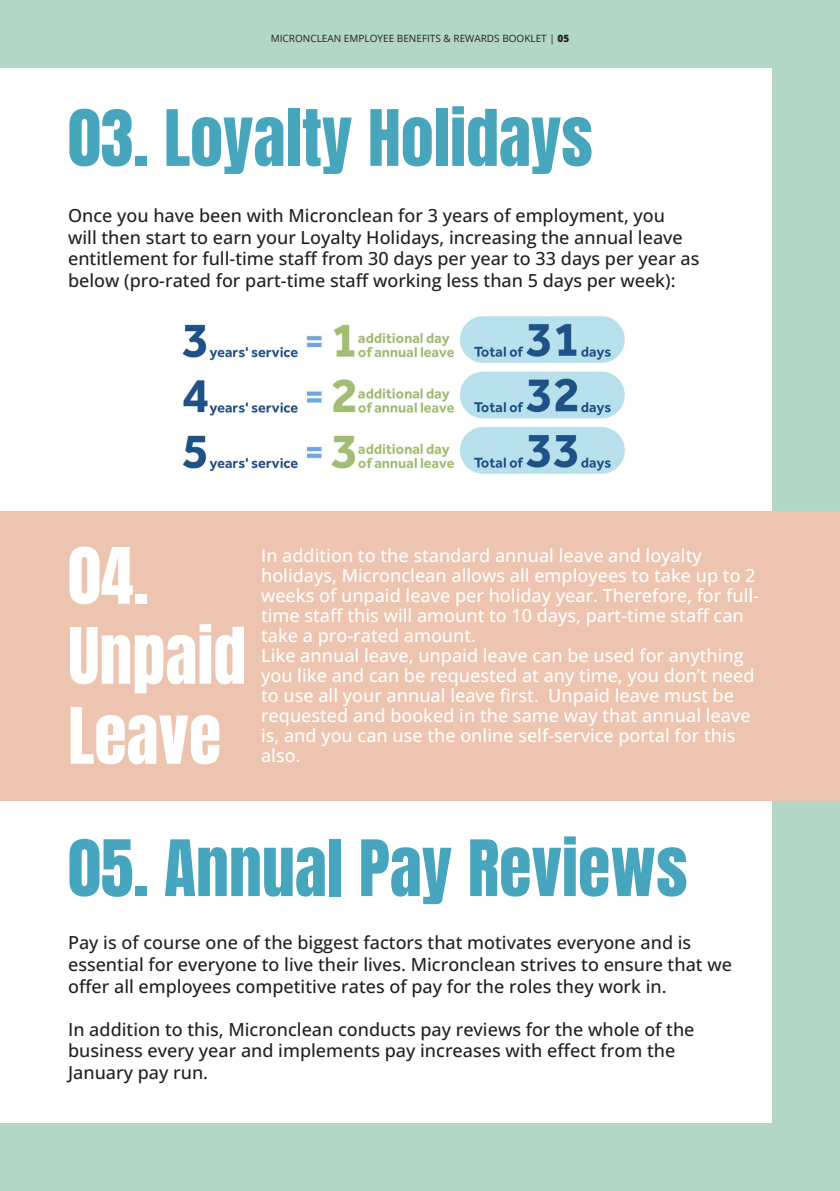
<style>
.page{position:relative;width:840px;height:1191px;background:#fff}
.page>*{position:absolute;margin:0;border:0;box-sizing:border-box;transform-origin:0 0}
.t1{font:66px "Anton";color:#47a6bd}
.t2{font:66px "Anton";color:#47a5bc}
.t3{font:66px "Anton";color:#fff}
.t4{font:500 18px/21.6px "Open Sans";color:#231f20}
.t5{font:500 18px/20px "Open Sans";color:#fff}
.t6{font:10px "Open Sans";color:#231f20}
.s1{font-weight:800}
</style>
<div class="page">
<div style="left:0;top:0;width:839px;height:1191px;background:#b2d7c7"></div>
<div style="left:0;top:68px;width:771px;height:1055px;background:#fff"></div>
<div style="left:0;top:511px;width:839px;height:290px;background:#edc4af"></div>
<img style="left:182px;top:316px;width:443px;height:158px">
<p class="t6" style="left:270px;top:31px;width:300px">MICRONCLEAN EMPLOYEE BENEFITS &amp; REWARDS BOOKLET | <span class="s1">05</span></p>
<p class="t2" style="left:68px;top:104px;width:526px">03. Loyalty Holidays</p>
<p class="t4" style="left:68px;top:204px;width:632px">Once you have been with Micronclean for 3 years of employment, you<br>will then start to earn your Loyalty Holidays, increasing the annual leave entitlement for full-time staff from 30 days per year to 33 days per year as below (pro-rated for part-time staff working less than 5 days per week):</p>
<p class="t3" style="left:68px;top:542px;width:82px">04.</p>
<p class="t3" style="left:68px;top:622px;width:180px">Unpaid</p>
<p class="t3" style="left:68px;top:702px;width:154px">Leave</p>
<p class="t5" style="left:261px;top:545px;width:499px">In addition to the standard annual leave and loyalty holidays, Micronclean allows all employees to take up to 2 weeks of unpaid leave per holiday year. Therefore, for full&shy;time staff this will amount to 10 days, part-time staff can take a pro-rated amount.</p>
<p class="t5" style="left:261px;top:645px;width:494px">Like annual leave, unpaid leave can be used for anything you like and can be requested at any time, you don’t need to use all your annual leave first. Unpaid leave must be requested and booked in the same way that annual leave is, and you can use the online self-service portal for this also.</p>
<p class="t1" style="left:68px;top:834px;width:620px">05. Annual Pay Reviews</p>
<p class="t4" style="left:68px;top:931px;width:665px">Pay is of course one of the biggest factors that motivates everyone and is essential for everyone to live their lives. Micronclean strives to ensure that we offer all employees competitive rates of pay for the roles they work in.</p>
<p class="t4" style="left:68px;top:1018px;width:627px">In addition to this, Micronclean conducts pay reviews for the whole of the business every year and implements pay increases with effect from the<br>January pay run.</p>
</div>
